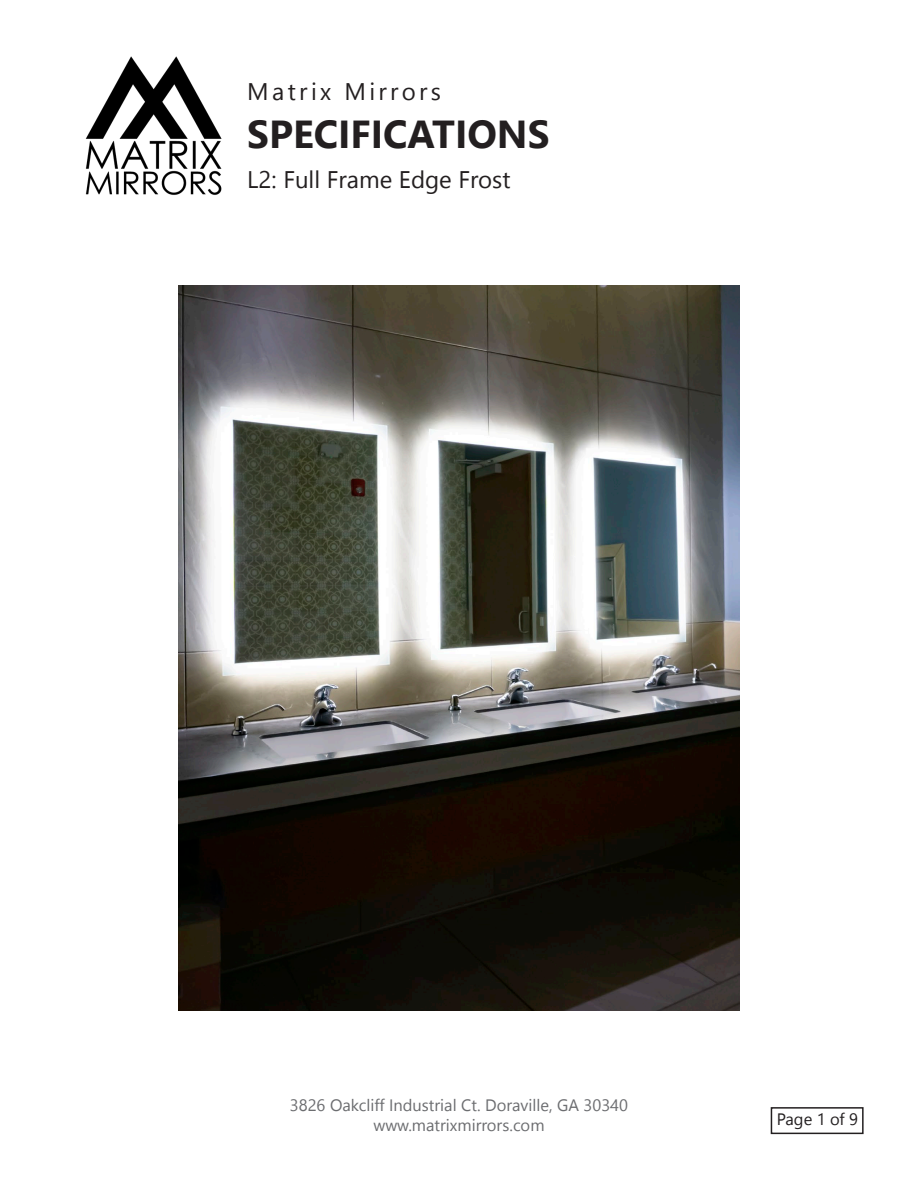
<style>
.page{position:relative;width:918px;height:1188px;background:#fff}
.page>*{position:absolute;margin:0;border:0;box-sizing:border-box;transform-origin:0 0}
.t1{font:700 39px "Nirmala UI";color:#231f20}
.t2{font:24px "Nirmala UI";color:#231f20}
.t3{font:24px "Nirmala UI";letter-spacing:.14em;color:#231f20}
.t4{font:16.5px/19.8px "Nirmala UI";color:#6c6d70;text-align:center}
.t5{font:16.5px "Nirmala UI";letter-spacing:-.01em;color:#231f20}
</style>
<div class="page">
<img style="left:85px;top:56px;width:137px;height:139px">
<div style="left:771px;top:1107px;width:93px;height:27px;border:2px solid #231f20"></div>
<img style="left:179px;top:286px;width:560px;height:725px">
<h2 class="t3" style="left:247px;top:72px;width:195px">Matrix Mirrors</h2>
<h1 class="t1" style="left:247px;top:102px;width:304px">SPECIFICATIONS</h1>
<h2 class="t2" style="left:247px;top:160px;width:265px">L2: Full Frame Edge Frost</h2>
<p class="t4" style="left:290px;top:1094px;width:340px">3826 Oakcliff Industrial Ct. Doraville, GA 30340 www.matrixmirrors.com</p>
<p class="t5" style="left:777px;top:1106px;width:83px">Page 1 of 9</p>
</div>
